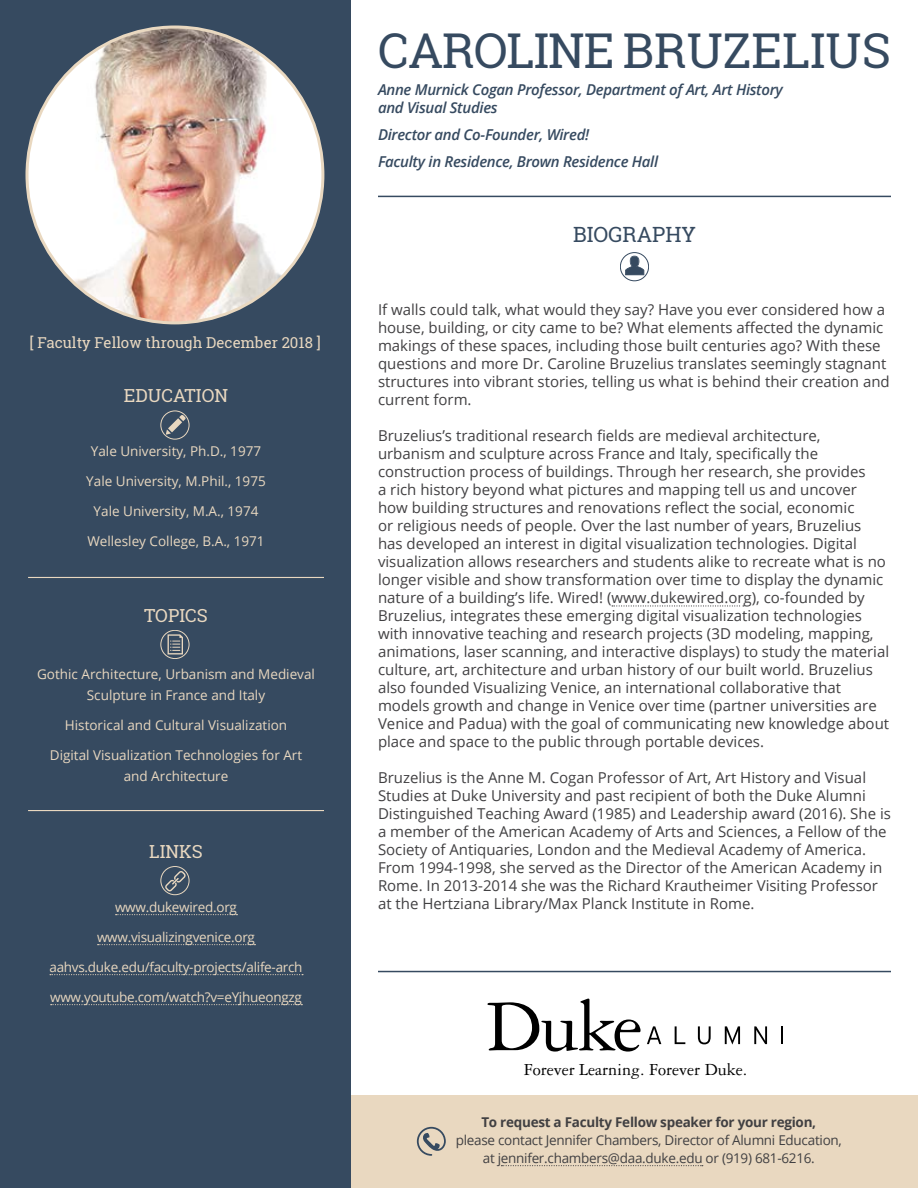
<style>
.page{position:relative;width:918px;height:1188px;background:#fff}
.page>*{position:absolute;margin:0;border:0;box-sizing:border-box;transform-origin:0 0}
.t1{font:48px "Roboto Slab";color:#364a60}
.t2{font:21px "Roboto Slab";color:#364a60}
.t3{font:18px "Garamond 3 LT Std";color:#000}
.t4{font:18px "Roboto Slab";color:#e9d8c0}
.t5{font:15px/18px "Open Sans";color:#414042}
.t6{font:italic 600 15px/18px "Open Sans";letter-spacing:-.02em;color:#364a60}
.t7{font:15px "Roboto Slab";color:#e9d8c0}
.t8{font:13.5px/21px "Open Sans";color:#e9d8c0;text-align:center}
.t9{font:13.5px "Open Sans";letter-spacing:-.02em;color:#e9d8c0}
.t10{font:13.5px/18px "Open Sans";letter-spacing:-.02em;color:#414042;text-align:center}
.t11{font:700 13.5px "Open Sans";letter-spacing:-.02em;color:#414042}
</style>
<div class="page">
<div style="left:346px;top:1095px;width:572px;height:93px;background:#e9d8c0"></div>
<div style="left:0;top:0;width:350px;height:1188px;background:#364a60"></div>
<svg style="left:116px;top:914px;width:121px;height:1px"></svg>
<svg style="left:98px;top:944px;width:157px;height:1px"></svg>
<svg style="left:50px;top:974px;width:253px;height:1px"></svg>
<svg style="left:51px;top:1004px;width:251px;height:1px"></svg>
<svg style="left:612px;top:605px;width:132px;height:2px"></svg>
<img style="left:27px;top:27px;width:296px;height:296px;border-radius:148px">
<hr style="left:378px;top:196px;width:513px;height:1px;background:#364a60">
<hr style="left:378px;top:971px;width:513px;height:1px;background:#364a60">
<div style="left:620px;top:252px;width:29px;height:29px;border:1px solid #364a60;border-radius:50%"></div>
<svg style="left:625px;top:256px;width:19px;height:19px"></svg>
<div style="left:160px;top:411px;width:29px;height:29px;border:1px solid #e9d8c0;border-radius:50%"></div>
<svg style="left:166px;top:415px;width:20px;height:20px"></svg>
<div style="left:160px;top:630px;width:29px;height:29px;border:1px solid #e9d8c0;border-radius:50%"></div>
<svg style="left:168px;top:634px;width:15px;height:20px"></svg>
<div style="left:160px;top:866px;width:29px;height:29px;border:1px solid #e9d8c0;border-radius:50%"></div>
<svg style="left:165px;top:871px;width:21px;height:20px"></svg>
<hr style="left:28px;top:577px;width:296px;height:1px;background:#e9d8c0">
<hr style="left:28px;top:810px;width:296px;height:1px;background:#e9d8c0">
<svg style="left:501px;top:1165px;width:202px;height:1px"></svg>
<svg style="left:417px;top:1127px;width:29px;height:29px"></svg>
<svg style="left:488px;top:999px;width:153px;height:53px"></svg>
<svg style="left:647px;top:1026px;width:14px;height:18px"></svg>
<svg style="left:675px;top:1026px;width:10px;height:18px"></svg>
<svg style="left:698px;top:1026px;width:13px;height:18px"></svg>
<svg style="left:725px;top:1026px;width:15px;height:19px"></svg>
<svg style="left:754px;top:1026px;width:13px;height:18px"></svg>
<svg style="left:781px;top:1026px;width:2px;height:18px"></svg>
<p class="t7" style="left:30px;top:332px;width:293px">[ Faculty Fellow through December 2018 ]</p>
<p class="t4" style="left:124px;top:383px;width:106px">EDUCATION</p>
<p class="t8" style="left:91px;top:441px;width:172px">Yale University, Ph.D., 1977</p>
<p class="t8" style="left:86px;top:471px;width:181px">Yale University, M.Phil., 1975</p>
<p class="t8" style="left:94px;top:501px;width:166px">Yale University, M.A., 1974</p>
<p class="t8" style="left:87px;top:531px;width:179px">Wellesley College, B.A., 1971</p>
<p class="t4" style="left:144px;top:604px;width:65px">TOPICS</p>
<p class="t8" style="left:37px;top:664px;width:279px">Gothic Architecture, Urbanism and Medieval<br>Sculpture in France and Italy</p>
<p class="t8" style="left:65px;top:715px;width:224px">Historical and Cultural Visualization</p>
<p class="t8" style="left:50px;top:745px;width:254px">Digital Visualization Technologies for Art and Architecture</p>
<p class="t4" style="left:149px;top:839px;width:55px">LINKS</p>
<p class="t9" style="left:115px;top:898px;width:123px">www.dukewired.org</p>
<p class="t9" style="left:97px;top:928px;width:159px">www.visualizingvenice.org</p>
<p class="t9" style="left:49px;top:958px;width:255px">aahvs.duke.edu/faculty-projects/alife-arch</p>
<p class="t9" style="left:50px;top:988px;width:253px">www.youtube.com/watch?v=eYjhueongzg</p>
<h1 class="t1" style="left:378px;top:17px;width:515px">CAROLINE BRUZELIUS</h1>
<p class="t6" style="left:378px;top:80px;width:406px">Anne Murnick Cogan Professor, Department of Art, Art History and Visual Studies</p>
<p class="t6" style="left:378px;top:120px;width:282px;line-height:27px">Director and Co-Founder, Wired!<br>Faculty in Residence, Brown Residence Hall</p>
<h2 class="t2" style="left:573px;top:220px;width:124px">BIOGRAPHY</h2>
<p class="t5" style="left:378px;top:300px;width:513px">If walls could talk, what would they say? Have you ever considered how a house, building, or city came to be? What elements affected the dynamic makings of these spaces, including those built centuries ago? With these questions and more Dr. Caroline Bruzelius translates seemingly stagnant structures into vibrant stories, telling us what is behind their creation and current form.</p>
<p class="t5" style="left:378px;top:426px;width:513px">Bruzelius’s traditional research fields are medieval architecture, urbanism and sculpture across France and Italy, specifically the construction process of buildings. Through her research, she provides<br>a rich history beyond what pictures and mapping tell us and uncover how building structures and renovations reflect the social, economic<br>or religious needs of people. Over the last number of years, Bruzelius has developed an interest in digital visualization technologies. Digital visualization allows researchers and students alike to recreate what is no longer visible and show transformation over time to display the dynamic nature of a building’s life. Wired! (www.dukewired.org), co-founded by Bruzelius, integrates these emerging digital visualization technologies with innovative teaching and research projects (3D modeling, mapping, animations, laser scanning, and interactive displays) to study the material culture, art, architecture and urban history of our built world. Bruzelius also founded Visualizing Venice, an international collaborative that models growth and change in Venice over time (partner universities are Venice and Padua) with the goal of communicating new knowledge about place and space to the public through portable devices.</p>
<p class="t5" style="left:378px;top:768px;width:515px">Bruzelius is the Anne M. Cogan Professor of Art, Art History and Visual Studies at Duke University and past recipient of both the Duke Alumni Distinguished Teaching Award (1985) and Leadership award (2016). She is a member of the American Academy of Arts and Sciences, a Fellow of the Society of Antiquaries, London and the Medieval Academy of America.<br>From 1994-1998, she served as the Director of the American Academy in Rome. In 2013-2014 she was the Richard Krautheimer Visiting Professor at the Hertziana Library/Max Planck Institute in Rome.</p>
<p class="t3" style="left:524px;top:1060px;width:225px">Forever Learning. Forever Duke.</p>
<p class="t11" style="left:481px;top:1112px;width:336px">To request a Faculty Fellow speaker for your region,</p>
<p class="t10" style="left:456px;top:1130px;width:388px">please contact Jennifer Chambers, Director of Alumni Education, at jennifer.chambers@daa.duke.edu or (919) 681-6216.</p>
</div>
